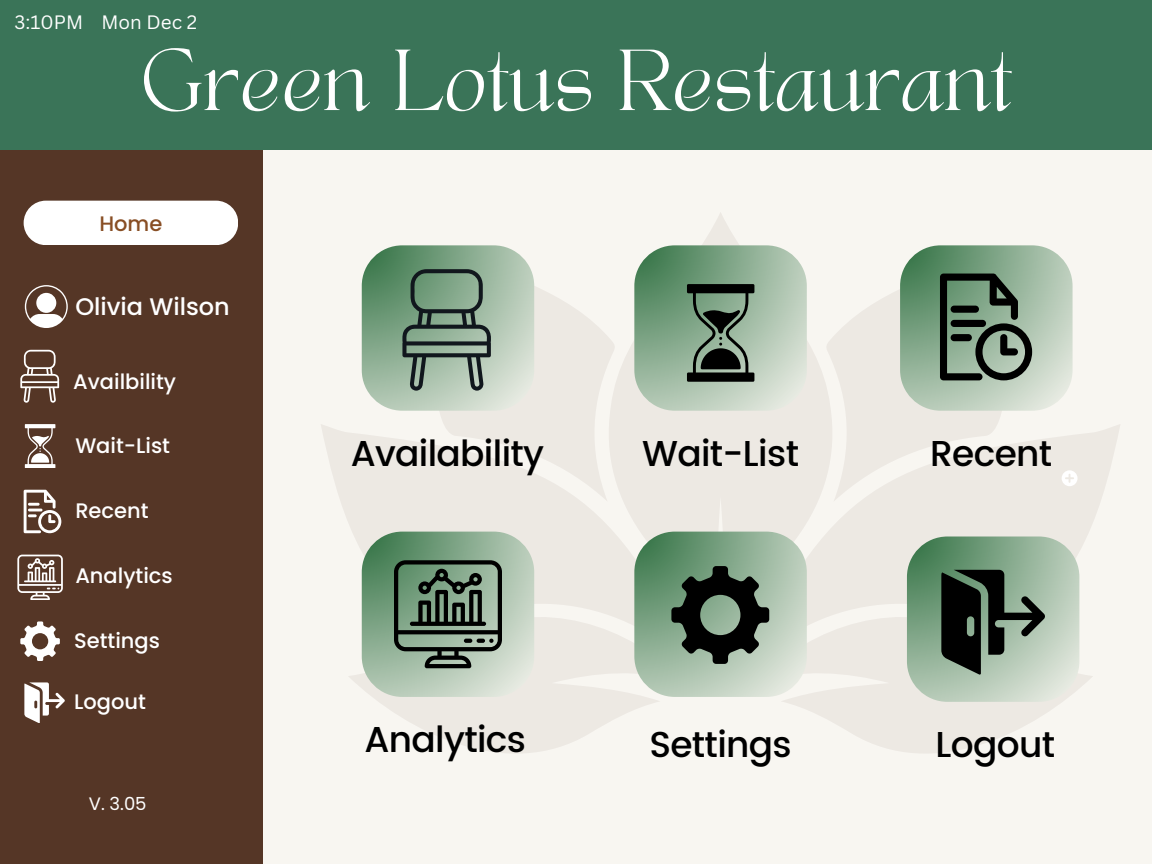
<style>
.page{position:relative;width:1152px;height:864px;background:#f8f6f1}
.page>*{position:absolute;margin:0;border:0;box-sizing:border-box;transform-origin:0 0}
.t1{font:60.45px "TANAEGEAN";color:#fff}
.t2{font:500 36px "Poppins";letter-spacing:-.02em;color:#000}
.t3{font:500 24px "Poppins";color:#fff}
.t4{font:500 21px "Poppins";color:#fff}
.t5{font:500 21px "Poppins";color:#884e24}
.t6{font:18.9px "Canva Sans";color:#fff}
.t7{font:18px "Poppins";color:#fff}
</style>
<div class="page">
<div style="left:0;top:108px;width:262px;height:756px;background:#553626"></div>
<div style="left:24px;top:201px;width:214px;height:44px;background:#fff;border-radius:22px"></div>
<svg style="left:25px;top:285px;width:43px;height:43px"></svg>
<svg style="left:20px;top:621px;width:40px;height:40px"></svg>
<svg style="left:24px;top:682px;width:41px;height:41px"></svg>
<svg style="left:25px;top:424px;width:30px;height:44px"></svg>
<svg style="left:24px;top:490px;width:37px;height:43px"></svg>
<svg style="left:17px;top:555px;width:45px;height:45px"></svg>
<svg style="left:20px;top:350px;width:39px;height:53px"></svg>
<div style="left:0;top:0;width:1152px;height:150px;background:#3a7458"></div>
<svg style="left:616px;top:213px;width:209px;height:319px"></svg>
<svg style="left:737px;top:424px;width:383px;height:173px;fill:#ede9e3"></svg>
<svg style="left:321px;top:424px;width:383px;height:173px;fill:#ede9e3"></svg>
<svg style="left:825px;top:246px;width:184px;height:256px;fill:#ede9e3"></svg>
<svg style="left:432px;top:246px;width:184px;height:256px;fill:#ede9e3"></svg>
<svg style="left:782px;top:597px;width:311px;height:156px;fill:#ede9e3"></svg>
<svg style="left:349px;top:597px;width:319px;height:156px;fill:#ede9e3"></svg>
<svg style="left:1062px;top:470px;width:15px;height:16px"></svg>
<svg style="left:634px;top:245px;width:173px;height:166px;background:#9bb79f"></svg>
<svg style="left:687px;top:284px;width:67px;height:98px;background:#536456"></svg>
<svg style="left:900px;top:245px;width:173px;height:166px;background:#9db9a1"></svg>
<svg style="left:940px;top:274px;width:92px;height:106px;background:#596c5d"></svg>
<svg style="left:362px;top:532px;width:172px;height:165px;background:#9cb9a1"></svg>
<svg style="left:394px;top:560px;width:108px;height:108px;background:#5e7161"></svg>
<svg style="left:634px;top:532px;width:173px;height:165px;background:#9cb8a0"></svg>
<svg style="left:671px;top:566px;width:98px;height:98px;background:#4b5a4d"></svg>
<svg style="left:907px;top:537px;width:172px;height:165px;background:#9ab79e"></svg>
<svg style="left:941px;top:570px;width:104px;height:104px;background:#525f53"></svg>
<svg style="left:362px;top:245px;width:172px;height:166px;background:#9cb9a1"></svg>
<svg style="left:402px;top:269px;width:89px;height:122px;background:#738c7a"></svg>
<p class="t6" style="left:15px;top:9px;width:184px">3:10PM Mon Dec 2</p>
<p class="t1" style="left:140px;top:46px;width:873px">Green Lotus Restaurant</p>
<p class="t5" style="left:99px;top:209px;width:64px">Home</p>
<p class="t3" style="left:75px;top:290px;width:156px">Olivia Wilson</p>
<p class="t4" style="left:73px;top:366px;width:104px">Availbility</p>
<h1 class="t4" style="left:75px;top:431px;width:96px">Wait-List</h1>
<p class="t4" style="left:75px;top:496px;width:75px">Recent</p>
<p class="t4" style="left:75px;top:561px;width:99px">Analytics</p>
<h4 class="t4" style="left:74px;top:626px;width:87px">Settings</h4>
<p class="t4" style="left:74px;top:687px;width:73px">Logout</p>
<p class="t7" style="left:89px;top:791px;width:59px">V. 3.05</p>
<h4 class="t2" style="left:351px;top:433px;width:195px">Availability</h4>
<h3 class="t2" style="left:642px;top:433px;width:158px">Wait-List</h3>
<h4 class="t2" style="left:930px;top:433px;width:124px">Recent</h4>
<h4 class="t2" style="left:364px;top:719px;width:163px">Analytics</h4>
<h4 class="t2" style="left:649px;top:724px;width:144px">Settings</h4>
<h4 class="t2" style="left:936px;top:724px;width:121px">Logout</h4>
</div>
